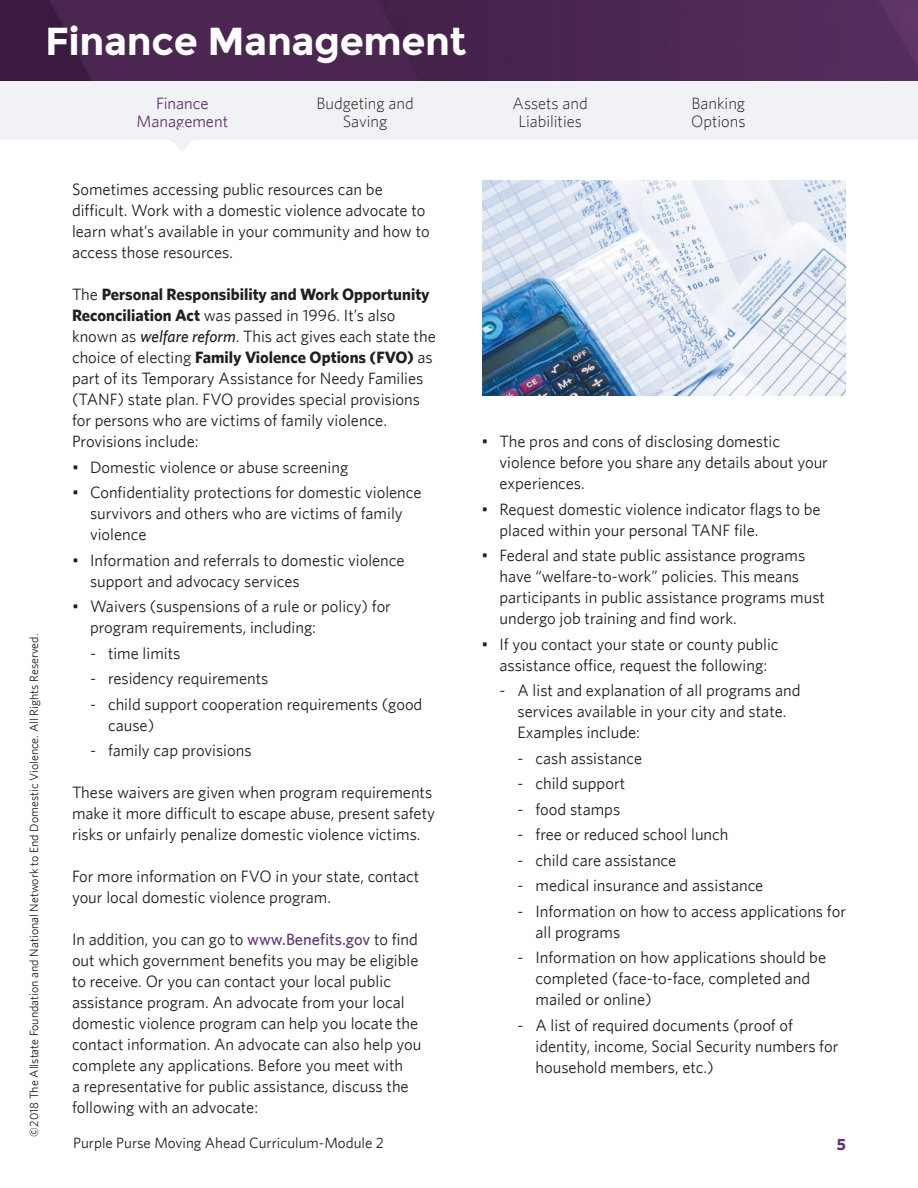
<style>
.page{position:relative;width:918px;height:1188px;background:#fff}
.page>*{position:absolute;margin:0;border:0;box-sizing:border-box;transform-origin:0 0}
.t1{font:700 39px "Montserrat";letter-spacing:-.01em;color:#fff}
.t2{font:16.5px/21px "Whitney";color:#241f1f}
.t3{font:300 16.5px/18px "Whitney";color:#241f1f;text-align:center}
.t4{font:16.5px/18px "Whitney";color:#613672;text-align:center}
.t5{font:700 16.5px "Whitney";color:#613672}
.t6{font:15px "Whitney";color:#241f1f}
.t7{font:12px "Whitney";color:#241f1f}
.s1{font-weight:700}
.s2{font-weight:500;font-style:italic}
.s3{font-weight:500;color:#613672}
</style>
<div class="page">
<img style="left:0;top:0;width:918px;height:81px">
<img style="left:482px;top:180px;width:364px;height:216px">
<div style="left:0;top:81px;width:918px;height:59px;background:#f1f2f5"></div>
<svg style="left:171px;top:140px;width:22px;height:11px"></svg>
<h1 class="t1" style="left:45px;top:18px;width:423px">Finance Management</h1>
<p class="t4" style="left:137px;top:94px;width:93px">Finance<br>Management</p>
<p class="t3" style="left:317px;top:94px;width:99px">Budgeting and<br>Saving</p>
<p class="t3" style="left:513px;top:94px;width:77px">Assets and<br>Liabilities</p>
<p class="t3" style="left:691px;top:94px;width:56px;text-align:left">Banking<br>Options</p>
<p class="t7" style="left:27px;top:1137px;width:504px;rotate:-90deg">©2018 The Allstate Foundation and National Network to End Domestic Violence. All Rights Reserved.</p>
<p class="t2" style="left:72px;top:179px;width:359px">Sometimes accessing public resources can be difficult. Work with a domestic violence advocate to learn what’s available in your community and how to access those resources.</p>
<p class="t2" style="left:72px;top:284px;width:365px">The <span class="s1">Personal Responsibility and Work Opportunity Reconciliation Act</span> was passed in 1996. It’s also known as <span class="s2">welfare reform</span>. This act gives each state the choice of electing <span class="s1">Family Violence Options (FVO)</span> as part of its Temporary Assistance for Needy Families (TANF) state plan. FVO provides special provisions for persons who are victims of family violence.<br>Provisions include:</p>
<p class="t2" style="left:72px;top:456px;width:278px">• Domestic violence or abuse screening</p>
<p class="t2" style="left:90px;top:482px;width:333px;text-indent:-18px">• Confidentiality protections for domestic violence survivors and others who are victims of family violence</p>
<p class="t2" style="left:90px;top:549px;width:316px;text-indent:-18px">• Information and referrals to domestic violence support and advocacy services</p>
<p class="t2" style="left:90px;top:596px;width:302px;text-indent:-18px">• Waivers (suspensions of a rule or policy) for program requirements, including:</p>
<p class="t2" style="left:90px;top:642px;width:92px">- time limits</p>
<p class="t2" style="left:90px;top:668px;width:180px">- residency requirements</p>
<p class="t2" style="left:108px;top:693px;width:316px;text-indent:-18px">- child support cooperation requirements (good cause)</p>
<p class="t2" style="left:90px;top:740px;width:163px">- family cap provisions</p>
<p class="t2" style="left:72px;top:782px;width:364px">These waivers are given when program requirements make it more difficult to escape abuse, present safety risks or unfairly penalize domestic violence victims.</p>
<p class="t2" style="left:72px;top:866px;width:349px">For more information on FVO in your state, contact your local domestic violence program.</p>
<p class="t2" style="left:72px;top:929px;width:351px">In addition, you can go to <span class="s3">www.Benefits.gov</span> to find out which government benefits you may be eligible to receive. Or you can contact your local public assistance program. An advocate from your local domestic violence program can help you locate the contact information. An advocate can also help you complete any applications. Before you meet with<br>a representative for public assistance, discuss the following with an advocate:</p>
<p class="t2" style="left:500px;top:431px;width:330px;text-indent:-18px">• The pros and cons of disclosing domestic violence before you share any details about your experiences.</p>
<p class="t2" style="left:500px;top:498px;width:323px;text-indent:-18px">• Request domestic violence indicator flags to be placed within your personal TANF file.</p>
<p class="t2" style="left:500px;top:545px;width:327px;text-indent:-18px">• Federal and state public assistance programs have “welfare-to-work” policies. This means participants in public assistance programs must undergo job training and find work.</p>
<p class="t2" style="left:482px;top:633px;width:299px;text-align:center">• If you contact your state or county public assistance office, request the following:</p>
<p class="t2" style="left:518px;top:680px;width:285px;text-indent:-18px">- A list and explanation of all programs and services available in your city and state.<br>Examples include:</p>
<p class="t2" style="left:518px;top:747px;width:126px">- cash assistance</p>
<p class="t2" style="left:518px;top:773px;width:109px">- child support</p>
<p class="t2" style="left:518px;top:798px;width:104px">- food stamps</p>
<p class="t2" style="left:518px;top:824px;width:213px">- free or reduced school lunch</p>
<p class="t2" style="left:518px;top:849px;width:160px">- child care assistance</p>
<p class="t2" style="left:518px;top:875px;width:247px">- medical insurance and assistance</p>
<p class="t2" style="left:536px;top:900px;width:312px;text-indent:-18px">- Information on how to access applications for all programs</p>
<p class="t2" style="left:536px;top:947px;width:292px;text-indent:-18px">- Information on how applications should be completed (face-to-face, completed and mailed or online)</p>
<p class="t2" style="left:536px;top:1014px;width:304px;text-indent:-18px">- A list of required documents (proof of identity, income, Social Security numbers for household members, etc.)</p>
<p class="t6" style="left:73px;top:1134px;width:312px">Purple Purse Moving Ahead Curriculum-Module 2</p>
<p class="t5" style="left:837px;top:1134px;width:11px">5</p>
</div>
